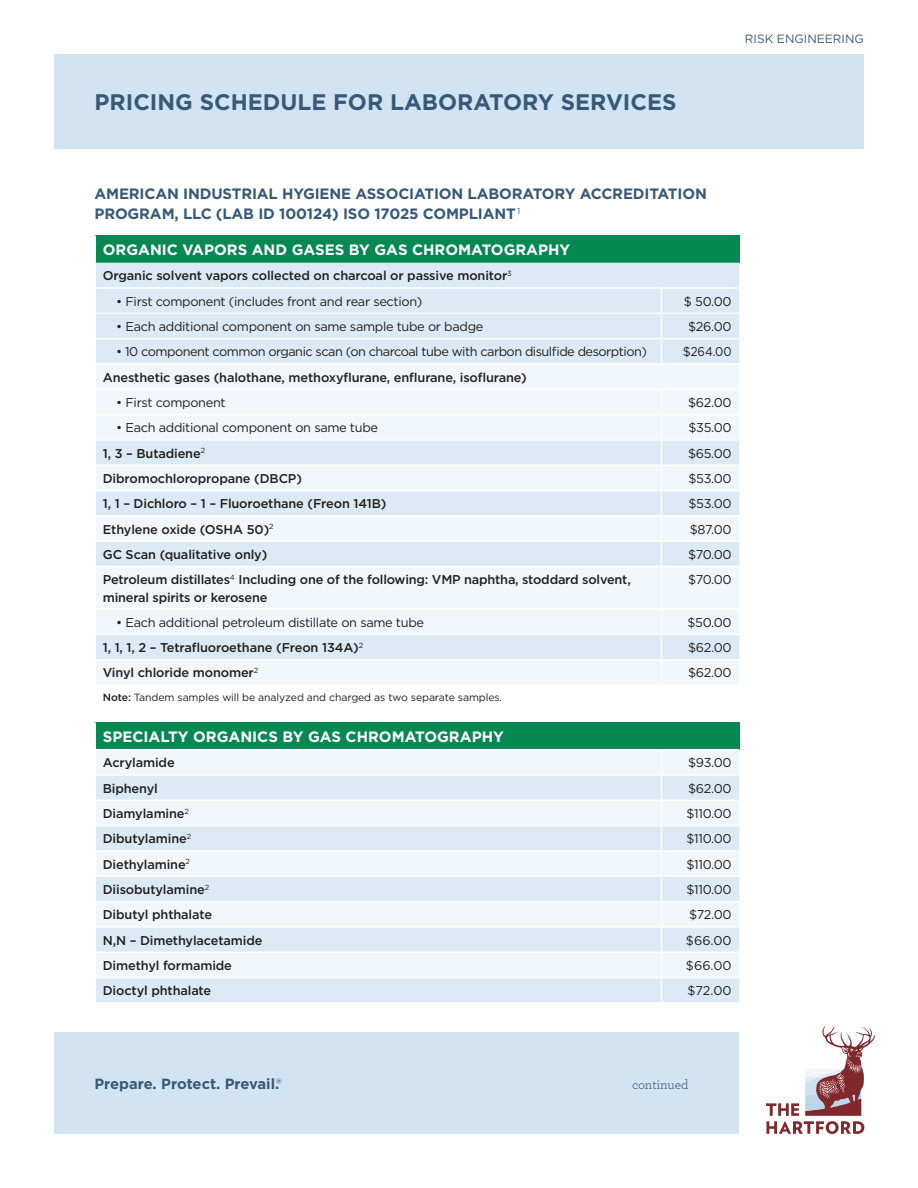
<style>
.page{position:relative;width:918px;height:1188px;background:#fff}
.page>*{position:absolute;margin:0;border:0;box-sizing:border-box;transform-origin:0 0}
.t1{font:700 22.5px "Gotham";color:#385978}
.Subhead{font:700 15px/19.5px "Gotham";letter-spacing:-.01em;color:#385978}
.Body_Subhead__11_13{font:700 15px "Gotham";color:#fff}
.t2{font:700 14.7px "Gotham";color:#385978}
.t3{font:13.5px "Archer";letter-spacing:-.01em;color:#385978}
.Body__9_12{font:500 12.75px/17.2px "Gotham";letter-spacing:-.01em;color:#231f20}
.Body__9_12-2{font:12.75px "Gotham";letter-spacing:-.025em;color:#231f20}
.Eyebrow{font:12px "Gotham";color:#385978}
.Disclaimer__7_8{font:10.5px "Gotham";letter-spacing:-.01em;color:#231f20}
.s1{font-weight:500}
.s2{font-weight:400}
</style>
<div class="page">
<div style="left:54px;top:54px;width:810px;height:94px;background:#cde2f1"></div>
<div style="left:54px;top:1033px;width:685px;height:101px;background:#cde2f1"></div>
<svg style="left:766px;top:1026px;width:109px;height:108px"></svg>
<div style="left:95px;top:236px;width:644px;height:27px;background:#058851"></div>
<div style="left:96px;top:263px;width:643px;height:100px;background:#dbeaf4"></div>
<svg style="left:96px;top:365px;width:643px;height:319px;fill:#f0f6fa"></svg>
<hr style="left:94px;top:236px;width:2px;height:27px;background:#fff">
<hr style="left:94px;top:287px;width:568px;height:2px;background:#fff">
<hr style="left:662px;top:287px;width:77px;height:2px;background:#fff">
<hr style="left:94px;top:313px;width:568px;height:1px;background:#fff">
<hr style="left:662px;top:313px;width:77px;height:1px;background:#fff">
<hr style="left:94px;top:338px;width:568px;height:1px;background:#fff">
<hr style="left:662px;top:338px;width:77px;height:1px;background:#fff">
<svg style="left:661px;top:289px;width:1px;height:74px"></svg>
<hr style="left:94px;top:389px;width:568px;height:1px;background:#fff">
<hr style="left:662px;top:389px;width:77px;height:1px;background:#fff">
<hr style="left:94px;top:414px;width:568px;height:1px;background:#fff">
<hr style="left:662px;top:414px;width:77px;height:1px;background:#fff">
<hr style="left:94px;top:439px;width:568px;height:2px;background:#fff">
<hr style="left:662px;top:439px;width:77px;height:2px;background:#fff">
<hr style="left:94px;top:464px;width:568px;height:2px;background:#fff">
<hr style="left:662px;top:464px;width:77px;height:2px;background:#fff">
<hr style="left:94px;top:490px;width:568px;height:1px;background:#fff">
<hr style="left:662px;top:490px;width:77px;height:1px;background:#fff">
<hr style="left:94px;top:515px;width:568px;height:2px;background:#fff">
<hr style="left:662px;top:515px;width:77px;height:2px;background:#fff">
<hr style="left:94px;top:540px;width:568px;height:2px;background:#fff">
<hr style="left:662px;top:540px;width:77px;height:2px;background:#fff">
<svg style="left:661px;top:390px;width:1px;height:176px"></svg>
<hr style="left:94px;top:566px;width:568px;height:1px;background:#fff">
<hr style="left:662px;top:566px;width:77px;height:1px;background:#fff">
<hr style="left:661px;top:567px;width:1px;height:41px;background:#fff">
<hr style="left:94px;top:608px;width:568px;height:2px;background:#fff">
<hr style="left:662px;top:608px;width:77px;height:2px;background:#fff">
<hr style="left:94px;top:634px;width:568px;height:1px;background:#fff">
<hr style="left:662px;top:634px;width:77px;height:1px;background:#fff">
<hr style="left:94px;top:659px;width:568px;height:1px;background:#fff">
<hr style="left:662px;top:659px;width:77px;height:1px;background:#fff">
<svg style="left:661px;top:610px;width:1px;height:74px"></svg>
<div style="left:95px;top:723px;width:644px;height:27px;background:#058851"></div>
<div style="left:96px;top:751px;width:643px;height:23px;background:#f0f6fa"></div>
<svg style="left:96px;top:776px;width:643px;height:226px;fill:#dbeaf4"></svg>
<hr style="left:94px;top:723px;width:2px;height:26px;background:#fff">
<hr style="left:94px;top:749px;width:568px;height:1px;background:#fff">
<hr style="left:662px;top:749px;width:77px;height:1px;background:#fff">
<hr style="left:94px;top:800px;width:568px;height:1px;background:#fff">
<hr style="left:662px;top:800px;width:77px;height:1px;background:#fff">
<hr style="left:94px;top:825px;width:568px;height:1px;background:#fff">
<hr style="left:662px;top:825px;width:77px;height:1px;background:#fff">
<hr style="left:94px;top:850px;width:568px;height:2px;background:#fff">
<hr style="left:662px;top:850px;width:77px;height:2px;background:#fff">
<hr style="left:94px;top:876px;width:568px;height:1px;background:#fff">
<hr style="left:662px;top:876px;width:77px;height:1px;background:#fff">
<hr style="left:94px;top:901px;width:568px;height:1px;background:#fff">
<hr style="left:662px;top:901px;width:77px;height:1px;background:#fff">
<hr style="left:94px;top:926px;width:568px;height:2px;background:#fff">
<hr style="left:662px;top:926px;width:77px;height:2px;background:#fff">
<hr style="left:94px;top:952px;width:568px;height:1px;background:#fff">
<hr style="left:662px;top:952px;width:77px;height:1px;background:#fff">
<hr style="left:94px;top:977px;width:568px;height:1px;background:#fff">
<hr style="left:662px;top:977px;width:77px;height:1px;background:#fff">
<svg style="left:661px;top:751px;width:1px;height:251px"></svg>
<p class="t1" style="left:94px;top:87px;width:584px">PRICING SCHEDULE FOR LABORATORY SERVICES</p>
<p class="Eyebrow" style="left:745px;top:31px;width:121px">RISK ENGINEERING</p>
<p class="Subhead" style="left:94px;top:184px;width:614px">AMERICAN INDUSTRIAL HYGIENE ASSOCIATION LABORATORY ACCREDITATION<br>PROGRAM, LLC (LAB ID 100124) ISO 17025 COMPLIANT<sup>1</sup></p>
<p class="Body_Subhead__11_13" style="left:103px;top:240px;width:469px">ORGANIC VAPORS AND GASES BY GAS CHROMATOGRAPHY</p>
<p class="Body__9_12" style="left:103px;top:267px;width:410px">Organic solvent vapors collected on charcoal or passive monitor<sup>3</sup></p>
<p class="Body__9_12-2" style="left:116px;top:293px;width:308px">• First component (includes front and rear section)</p>
<p class="Body__9_12-2" style="left:684px;top:293px;width:49px">$ 50.00</p>
<p class="Body__9_12-2" style="left:116px;top:318px;width:369px">• Each additional component on same sample tube or badge</p>
<p class="Body__9_12-2" style="left:688px;top:318px;width:45px">$26.00</p>
<p class="Body__9_12-2" style="left:116px;top:344px;width:532px">• 10 component common organic scan (on charcoal tube with carbon disulfide desorption)</p>
<p class="Body__9_12-2" style="left:683px;top:344px;width:50px">$264.00</p>
<p class="Body__9_12" style="left:103px;top:368px;width:425px">Anesthetic gases (halothane, methoxyflurane, enflurane, isoflurane)</p>
<p class="Body__9_12-2" style="left:116px;top:394px;width:111px">• First component</p>
<p class="Body__9_12-2" style="left:688px;top:394px;width:45px">$62.00</p>
<p class="Body__9_12-2" style="left:116px;top:420px;width:263px">• Each additional component on same tube</p>
<p class="Body__9_12-2" style="left:689px;top:420px;width:45px">$35.00</p>
<p class="Body__9_12" style="left:103px;top:444px;width:104px">1, 3 – Butadiene<sup>2</sup></p>
<p class="Body__9_12-2" style="left:688px;top:445px;width:45px">$65.00</p>
<p class="Body__9_12" style="left:103px;top:470px;width:201px">Dibromochloropropane (DBCP)</p>
<p class="Body__9_12-2" style="left:689px;top:470px;width:45px">$53.00</p>
<p class="Body__9_12" style="left:103px;top:495px;width:285px">1, 1 – Dichloro – 1 – Fluoroethane (Freon 141B)</p>
<p class="Body__9_12-2" style="left:689px;top:496px;width:45px">$53.00</p>
<p class="Body__9_12" style="left:103px;top:520px;width:172px">Ethylene oxide (OSHA 50)<sup>2</sup></p>
<p class="Body__9_12-2" style="left:690px;top:521px;width:43px">$87.00</p>
<p class="Body__9_12" style="left:103px;top:546px;width:166px">GC Scan (qualitative only)</p>
<p class="Body__9_12-2" style="left:688px;top:546px;width:45px">$70.00</p>
<p class="Body__9_12" style="left:103px;top:571px;width:529px">Petroleum distillates<sup>4</sup> Including one of the following: VMP naphtha, stoddard solvent, mineral spirits or kerosene</p>
<p class="Body__9_12-2" style="left:688px;top:572px;width:45px">$70.00</p>
<p class="Body__9_12-2" style="left:116px;top:614px;width:309px">• Each additional petroleum distillate on same tube</p>
<p class="Body__9_12-2" style="left:687px;top:614px;width:46px">$50.00</p>
<p class="Body__9_12" style="left:103px;top:639px;width:262px">1, 1, 1, 2 – Tetrafluoroethane (Freon 134A)<sup>2</sup></p>
<p class="Body__9_12-2" style="left:688px;top:639px;width:45px">$62.00</p>
<p class="Body__9_12" style="left:103px;top:664px;width:157px">Vinyl chloride monomer<sup>2</sup></p>
<p class="Body__9_12-2" style="left:688px;top:665px;width:45px">$62.00</p>
<p class="Disclaimer__7_8" style="left:103px;top:691px;width:401px"><span class="s1">Note:</span> Tandem samples will be analyzed and charged as two separate samples.</p>
<p class="Body_Subhead__11_13" style="left:103px;top:727px;width:403px">SPECIALTY ORGANICS BY GAS CHROMATOGRAPHY</p>
<p class="Body__9_12" style="left:103px;top:754px;width:73px">Acrylamide</p>
<p class="Body__9_12-2" style="left:688px;top:755px;width:45px">$93.00</p>
<p class="Body__9_12" style="left:103px;top:779px;width:57px">Biphenyl</p>
<p class="Body__9_12-2" style="left:688px;top:780px;width:45px">$62.00</p>
<p class="Body__9_12" style="left:103px;top:805px;width:88px">Diamylamine<sup>2</sup></p>
<p class="Body__9_12-2" style="left:686px;top:805px;width:47px">$110.00</p>
<p class="Body__9_12" style="left:103px;top:830px;width:90px">Dibutylamine<sup>2</sup></p>
<p class="Body__9_12-2" style="left:686px;top:831px;width:47px">$110.00</p>
<p class="Body__9_12" style="left:103px;top:855px;width:89px">Diethylamine<sup>2</sup></p>
<p class="Body__9_12-2" style="left:686px;top:856px;width:47px">$110.00</p>
<p class="Body__9_12" style="left:103px;top:881px;width:108px">Diisobutylamine<sup>2</sup></p>
<p class="Body__9_12-2" style="left:686px;top:881px;width:47px">$110.00</p>
<p class="Body__9_12" style="left:103px;top:906px;width:111px">Dibutyl phthalate</p>
<p class="Body__9_12-2" style="left:689px;top:907px;width:44px">$72.00</p>
<p class="Body__9_12" style="left:103px;top:931px;width:161px">N,N – Dimethylacetamide</p>
<p class="Body__9_12-2" style="left:686px;top:932px;width:47px">$66.00</p>
<p class="Body__9_12" style="left:103px;top:957px;width:131px">Dimethyl formamide</p>
<p class="Body__9_12-2" style="left:686px;top:957px;width:47px">$66.00</p>
<p class="Body__9_12" style="left:103px;top:982px;width:110px">Dioctyl phthalate</p>
<p class="Body__9_12-2" style="left:688px;top:983px;width:46px">$72.00</p>
<p class="t2" style="left:94px;top:1074px;width:189px">Prepare. Protect. Prevail.<span class="s2">®</span></p>
<p class="t3" style="left:632px;top:1075px;width:58px">continued</p>
</div>
